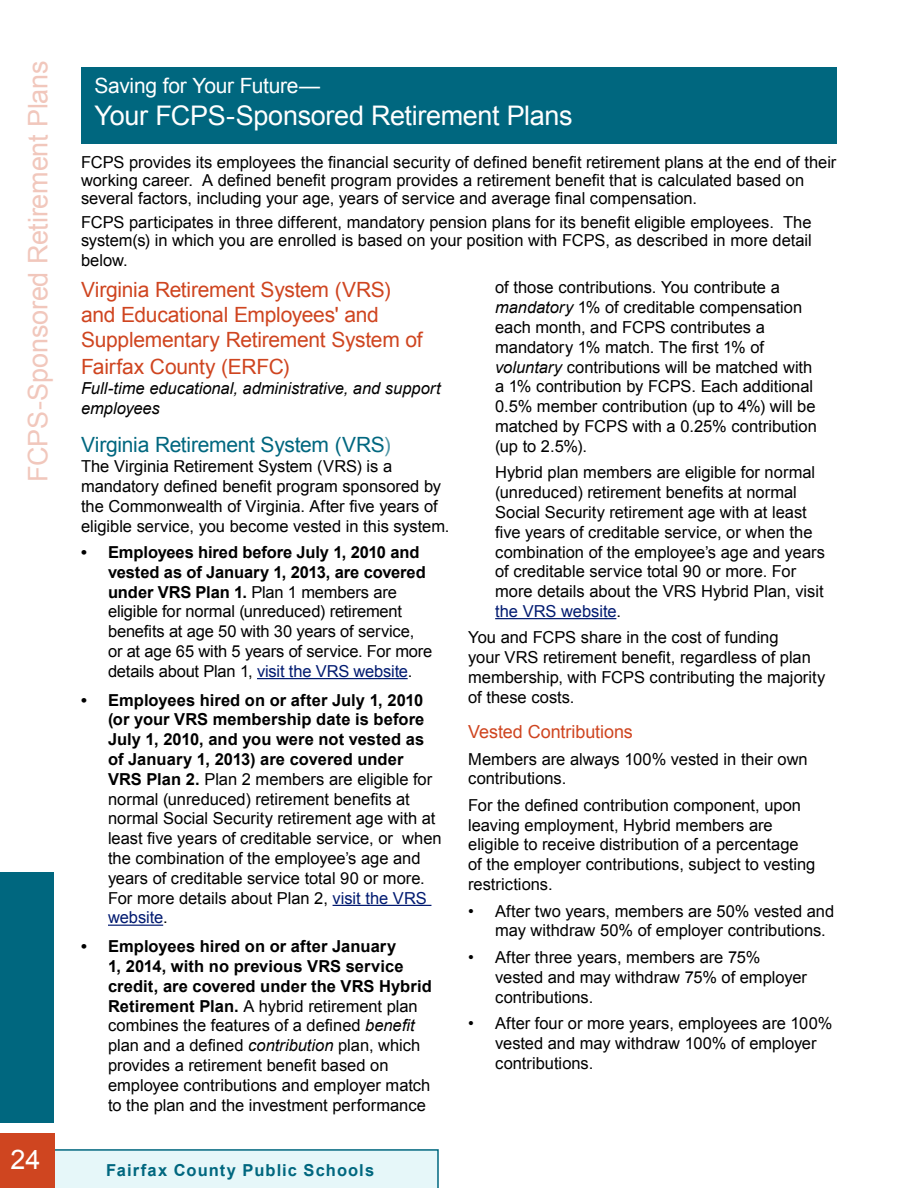
<style>
.page{position:relative;width:918px;height:1188px;background:#fff}
.page>*{position:absolute;margin:0;border:0;box-sizing:border-box;transform-origin:0 0}
._1_main_head_B{font:27px "Arial";letter-spacing:-.015em;color:#fff}
.left_page_sidebars{font:27px "Arial";letter-spacing:-.01em;color:#f1c7bc}
._3_text{font:21px/25.8px "Arial";letter-spacing:-.01em;color:#cf4520}
._3_text-2{font:21px "Arial";letter-spacing:-.015em;color:#00677f}
._1_main_head_B-2{font:21px "Arial";letter-spacing:-.015em;color:#fff}
._3_text-3{font:18px "Arial";letter-spacing:-.005em;color:#cf4520}
._3_text-4{font:16.5px/19.8px "Arial";color:#000}
._3_text-5{font:italic 16.5px/19.8px "Arial";color:#000}
.t1{font:700 16.5px "Arial";letter-spacing:.065em;color:#00677f}
.s1{color:#4d95a5}
.s2{font-weight:700}
.s3{color:#001a70}
.s4{font-style:italic}
</style>
<div class="page">
<div style="left:54px;top:1149px;width:385px;height:39px;background:#e6f7f9"></div>
<div style="left:0;top:1133px;width:54px;height:55px;background:#cf4520"></div>
<div style="left:0;top:873px;width:54px;height:250px;background:#00677f"></div>
<div style="left:81px;top:68px;width:756px;height:76px;background:#00677f"></div>
<hr style="left:257px;top:678px;width:151px;height:1px;background:#001a70">
<hr style="left:333px;top:905px;width:98px;height:1px;background:#001a70">
<hr style="left:108px;top:925px;width:55px;height:1px;background:#001a70">
<hr style="left:495px;top:618px;width:121px;height:1px;background:#001a70">
<p class="left_page_sidebars" style="left:20px;top:482px;width:423px;rotate:-90deg">FCPS-Sponsored Retirement Plans</p>
<h1 class="_1_main_head_B" style="left:10px;top:1142px;width:32px">24</h1>
<p class="_1_main_head_B-2" style="left:94px;top:72px;width:227px">Saving for Your Future—</p>
<p class="_1_main_head_B" style="left:94px;top:98px;width:480px">Your FCPS-Sponsored Retirement Plans</p>
<p class="_3_text-4" style="left:81px;top:153px;width:757px;line-height:18px">FCPS provides its employees the financial security of defined benefit retirement plans at the end of their working career. A defined benefit program provides a retirement benefit that is calculated based on several factors, including your age, years of service and average final compensation.</p>
<p class="_3_text-4" style="left:81px;top:214px;width:732px;line-height:18px">FCPS participates in three different, mandatory pension plans for its benefit eligible employees. The system(s) in which you are enrolled is based on your position with FCPS, as described in more detail</p>
<p class="_3_text-4" style="left:81px;top:251px;width:48px">below.</p>
<p class="_3_text" style="left:81px;top:277px;width:343px">Virginia Retirement System (VRS) and Educational Employees' and<br>Supplementary Retirement System of<br>Fairfax County (ERFC)</p>
<p class="_3_text-5" style="left:81px;top:378px;width:361px">Full-time educational, administrative, and support employees</p>
<p class="_3_text-2" style="left:81px;top:431px;width:311px">Virginia Retirement System (VRS<span class="s1">)</span></p>
<p class="_3_text-4" style="left:81px;top:457px;width:370px">The Virginia Retirement System (VRS) is a mandatory defined benefit program sponsored by the Commonwealth of Virginia. After five years of eligible service, you become vested in this system.</p>
<p class="_3_text-4" style="left:108px;top:543px;width:326px;text-indent:-27px"><span class="s2">• Employees hired before July 1, 2010 and vested as of January 1, 2013, are covered under VRS Plan 1.</span> Plan 1 members are eligible for normal (unreduced) retirement benefits at age 50 with 30 years of service, or at age 65 with 5 years of service. For more details about Plan 1, <span class="s3">visit the VRS website</span>.</p>
<p class="_3_text-4" style="left:108px;top:690px;width:335px;text-indent:-27px"><span class="s2">• Employees hired on or after July 1, 2010 (or your VRS membership date is before July 1, 2010, and you were not vested as of January 1, 2013) are covered under VRS Plan 2.</span> Plan 2 members are eligible for normal (unreduced) retirement benefits at normal Social Security retirement age with at least five years of creditable service, or when the combination of the employee’s age and years of creditable service total 90 or more.<br>For more details about Plan 2, <span class="s3">visit the VRS website</span>.</p>
<p class="_3_text-4" style="left:108px;top:937px;width:325px;text-indent:-27px"><span class="s2">• Employees hired on or after January<br>1, 2014, with no previous VRS service credit, are covered under the VRS Hybrid Retirement Plan.</span> A hybrid retirement plan combines the features of a defined <span class="s4">benefit </span>plan and a defined <span class="s4">contribution</span> plan, which provides a retirement benefit based on employee contributions and employer match to the plan and the investment performance</p>
<p class="_3_text-4" style="left:495px;top:278px;width:323px">of those contributions. You contribute a <span class="s4">mandatory</span> 1% of creditable compensation each month, and FCPS contributes a mandatory 1% match. The first 1% of <span class="s4">voluntary</span> contributions will be matched with a 1% contribution by FCPS. Each additional 0.5% member contribution (up to 4%) will be matched by FCPS with a 0.25% contribution (up to 2.5%).</p>
<p class="_3_text-4" style="left:495px;top:463px;width:331px">Hybrid plan members are eligible for normal (unreduced) retirement benefits at normal Social Security retirement age with at least five years of creditable service, or when the combination of the employee’s age and years of creditable service total 90 or more. For more details about the VRS Hybrid Plan, visit <span class="s3">the VRS website</span>.</p>
<p class="_3_text-4" style="left:468px;top:628px;width:359px">You and FCPS share in the cost of funding<br>your VRS retirement benefit, regardless of plan membership, with FCPS contributing the majority of these costs.</p>
<p class="_3_text-3" style="left:468px;top:720px;width:166px">Vested Contributions</p>
<p class="_3_text-4" style="left:468px;top:749px;width:341px">Members are always 100% vested in their own contributions.</p>
<p class="_3_text-4" style="left:468px;top:795px;width:349px">For the defined contribution component, upon leaving employment, Hybrid members are eligible to receive distribution of a percentage of the employer contributions, subject to vesting restrictions.</p>
<p class="_3_text-4" style="left:495px;top:901px;width:341px;text-indent:-27px">• After two years, members are 50% vested and may withdraw 50% of employer contributions.</p>
<p class="_3_text-4" style="left:495px;top:947px;width:313px;text-indent:-27px">• After three years, members are 75% vested and may withdraw 75% of employer contributions.</p>
<p class="_3_text-4" style="left:495px;top:1014px;width:339px;text-indent:-27px">• After four or more years, employees are 100% vested and may withdraw 100% of employer contributions.</p>
<p class="t1" style="left:106px;top:1159px;width:269px">Fairfax County Public Schools</p>
</div>
